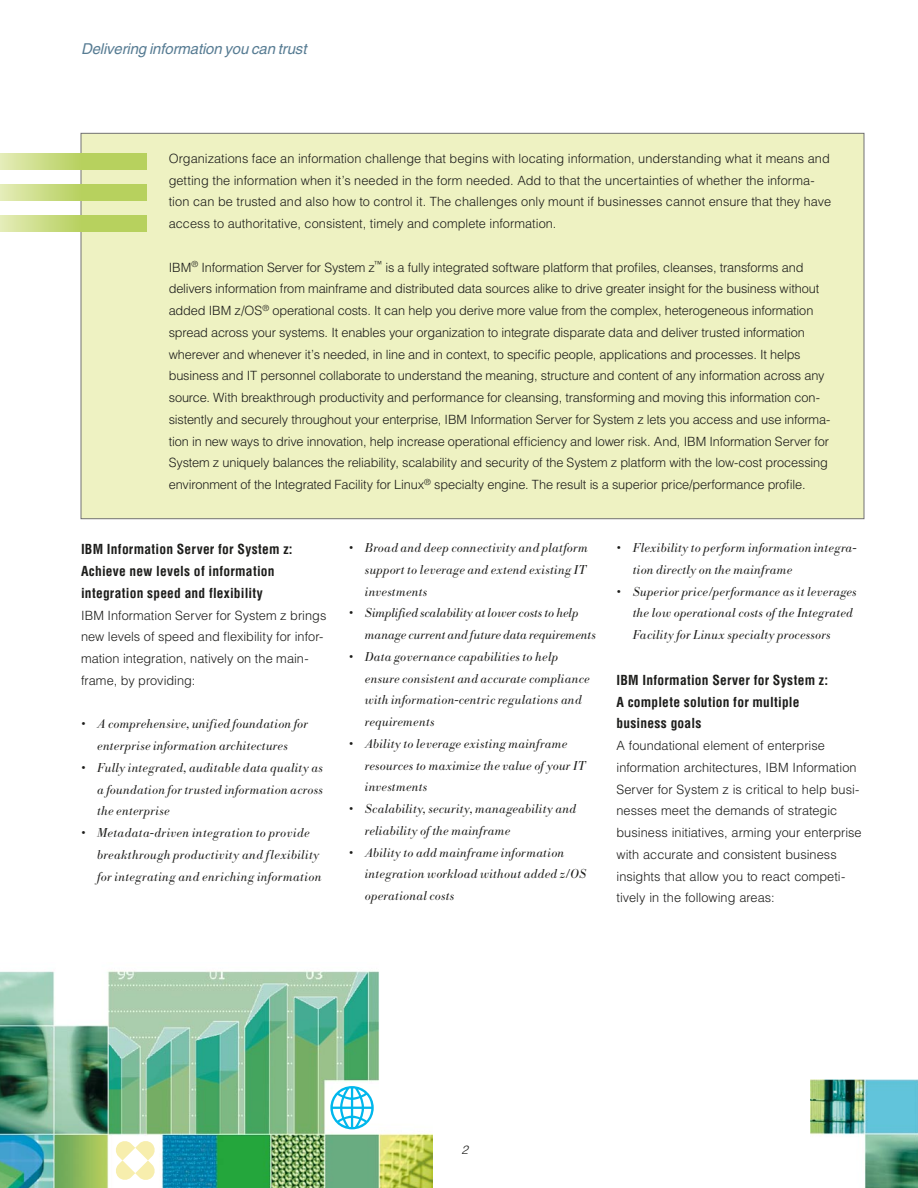
<style>
.page{position:relative;width:918px;height:1188px;background:#fff}
.page>*{position:absolute;margin:0;border:0;box-sizing:border-box;transform-origin:0 0}
.t1{font:italic 15px "Helvetica";letter-spacing:-.01em;color:#577c93}
.t2{font:700 condensed 13.5px/21.8px "Helvetica";letter-spacing:.015em;color:#1c1c1a}
.t3{font:300 12.75px/21.8px "Helvetica";letter-spacing:-.01em;color:#1c1c1a}
.t4{font:italic 300 12.75px/21.8px "Bodoni BE";letter-spacing:.02em;color:#1c1c1a}
.t5{font:italic 300 12.75px/21.8px "Bodoni BE";color:#1c1c1a}
</style>
<div class="page">
<div style="left:81px;top:133px;width:783px;height:386px;background:#eef2c2"></div>
<svg style="left:0;top:154px;width:146px;height:16px"></svg>
<svg style="left:0;top:185px;width:146px;height:16px"></svg>
<svg style="left:0;top:216px;width:146px;height:16px"></svg>
<img style="left:0;top:971px;width:432px;height:217px">
<svg style="left:330px;top:1086px;width:44px;height:43px"></svg>
<svg style="left:115px;top:1140px;width:41px;height:41px"></svg>
<img style="left:810px;top:1080px;width:108px;height:108px">
<p class="t1" style="left:81px;top:40px;width:227px">Delivering information you can trust</p>
<p class="t3" style="left:169px;top:147px;width:664px">Organizations face an information challenge that begins with locating information, understanding what it means and getting the information when it’s needed in the form needed. Add to that the uncertainties of whether the informa&shy;tion can be trusted and also how to control it. The challenges only mount if businesses cannot ensure that they have access to authoritative, consistent, timely and complete information.</p>
<p class="t3" style="left:169px;top:256px;width:663px">IBM<sup>®</sup> Information Server for System z<sup>™</sup> is a fully integrated software platform that profiles, cleanses, transforms and delivers information from mainframe and distributed data sources alike to drive greater insight for the business without added IBM z/OS<sup>®</sup> operational costs. It can help you derive more value from the complex, heterogeneous information spread across your systems. It enables your organization to integrate disparate data and deliver trusted information wherever and whenever it’s needed, in line and in context, to specific people, applications and processes. It helps business and IT personnel collaborate to understand the meaning, structure and content of any information across any source. With breakthrough productivity and performance for cleansing, transforming and moving this information con&shy;sistently and securely throughout your enterprise, IBM Information Server for System z lets you access and use informa&shy;tion in new ways to drive innovation, help increase operational efficiency and lower risk. And, IBM Information Server for System z uniquely balances the reliability, scalability and security of the System z platform with the low-cost processing environment of the Integrated Facility for Linux<sup>®</sup> specialty engine. The result is a superior price/performance profile.</p>
<h5 class="t2" style="left:81px;top:538px;width:213px">IBM Information Server for System z:<br>Achieve new levels of information integration speed and flexibility</h5>
<p class="t3" style="left:81px;top:604px;width:247px">IBM Information Server for System z brings new levels of speed and flexibility for infor&shy;mation integration, natively on the main&shy;frame, by providing:</p>
<p class="t4" style="left:81px;top:713px;width:229px;text-align:center">• A comprehensive, unified foundation for enterprise information architectures</p>
<p class="t4" style="left:97px;top:757px;width:227px;text-align:justify;text-indent:-16px">• Fully integrated, auditable data quality as a foundation for trusted information across the enterprise</p>
<p class="t4" style="left:97px;top:822px;width:226px;text-indent:-16px">• Metadata-driven integration to provide breakthrough productivity and flexibility for integrating and enriching information</p>
<p class="t4" style="left:365px;top:537px;width:224px;text-indent:-16px">• Broad and deep connectivity and platform support to leverage and extend existing IT investments</p>
<p class="t5" style="left:365px;top:602px;width:232px;text-indent:-16px">• Simplified scalability at lower costs to help manage current and future data requirements</p>
<p class="t4" style="left:365px;top:646px;width:226px;text-indent:-16px">• Data governance capabilities to help ensure consistent and accurate compliance with information-centric regulations and requirements</p>
<p class="t4" style="left:365px;top:733px;width:222px;text-indent:-16px">• Ability to leverage existing mainframe resources to maximize the value of your IT investments</p>
<p class="t4" style="left:365px;top:798px;width:213px;text-indent:-16px">• Scalability, security, manageability and reliability of the mainframe</p>
<p class="t4" style="left:365px;top:842px;width:223px;text-indent:-16px">• Ability to add mainframe information integration workload without added z/OS operational costs</p>
<p class="t4" style="left:633px;top:537px;width:225px;text-indent:-16px">• Flexibility to perform information integra&shy;tion directly on the mainframe</p>
<p class="t4" style="left:633px;top:581px;width:226px;text-indent:-16px">• Superior price/performance as it leverages the low operational costs of the Integrated<br>Facility for Linux specialty processors</p>
<h5 class="t2" style="left:616px;top:669px;width:213px">IBM Information Server for System z:<br>A complete solution for multiple business goals</h5>
<p class="t3" style="left:616px;top:734px;width:247px">A foundational element of enterprise information architectures, IBM Information Server for System z is critical to help busi&shy;nesses meet the demands of strategic business initiatives, arming your enterprise with accurate and consistent business insights that allow you to react competi&shy;tively in the following areas:</p>
</div>
